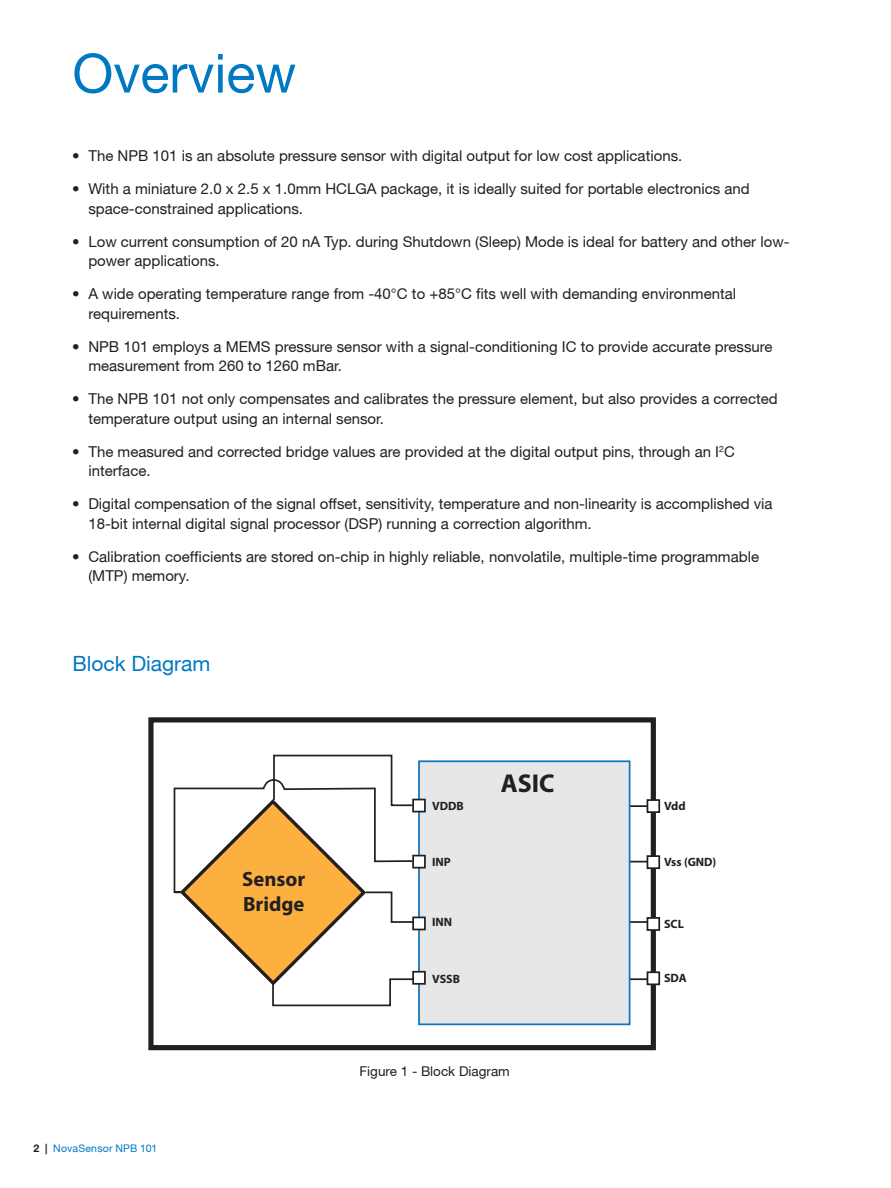
<style>
.page{position:relative;width:891px;height:1188px;background:#fff}
.page>*{position:absolute;margin:0;border:0;box-sizing:border-box;transform-origin:0 0}
.t1{font:54px "Helvetica Neue";color:#0079c2}
.t2{font:700 25.8px "Myriad Pro";color:#231f20}
.t3{font:21px "Helvetica Neue";color:#0079c2}
.t4{font:700 20.7px/24.9px "Myriad Pro";color:#231f20}
.t5{font:15px/19.5px "Helvetica Neue";color:#231f20}
.t6{font:13.5px "Helvetica Neue";color:#231f20}
.t7{font:700 12.15px "Myriad Pro";color:#231f20}
.t8{font:10.5px "Helvetica Neue";letter-spacing:.02em;color:#0079c2}
.s1{font-weight:700;color:#231f20}
</style>
<div class="page">
<hr style="left:426px;top:978px;width:221px;height:2px;background:#231f20">
<hr style="left:426px;top:921px;width:221px;height:2px;background:#231f20">
<hr style="left:425px;top:861px;width:222px;height:1px;background:#231f20">
<hr style="left:425px;top:805px;width:222px;height:2px;background:#231f20">
<div style="left:418px;top:760px;width:212px;height:265px;background:#e6e7e9;border:2px solid #1074bc"></div>
<svg style="left:173px;top:754px;width:254px;height:253px"></svg>
<div style="left:148px;top:717px;width:508px;height:333px;border:5px solid #231f20"></div>
<div style="left:647px;top:799px;width:13px;height:14px;background:#fff;border:2px solid #231f20"></div>
<div style="left:647px;top:855px;width:13px;height:14px;background:#fff;border:2px solid #231f20"></div>
<div style="left:647px;top:917px;width:13px;height:14px;background:#fff;border:2px solid #231f20"></div>
<div style="left:647px;top:971px;width:13px;height:14px;background:#fff;border:2px solid #231f20"></div>
<h1 class="t1" style="left:72px;top:41px;width:225px">Overview</h1>
<p class="t5" style="left:72px;top:146px;width:612px">• The NPB 101 is an absolute pressure sensor with digital output for low cost applications.</p>
<p class="t5" style="left:88px;top:179px;width:663px;text-indent:-16px">• With a miniature 2.0 x 2.5 x 1.0mm HCLGA package, it is ideally suited for portable electronics and space-constrained applications.</p>
<p class="t5" style="left:88px;top:231px;width:703px;text-indent:-16px">• Low current consumption of 20 nA Typ. during Shutdown (Sleep) Mode is ideal for battery and other low&shy;power applications.</p>
<p class="t5" style="left:88px;top:284px;width:649px;text-indent:-16px">• A wide operating temperature range from -40°C to +85°C fits well with demanding environmental requirements.</p>
<p class="t5" style="left:88px;top:336px;width:686px;text-indent:-16px">• NPB 101 employs a MEMS pressure sensor with a signal-conditioning IC to provide accurate pressure measurement from 260 to 1260 mBar.</p>
<p class="t5" style="left:88px;top:389px;width:691px;text-indent:-16px">• The NPB 101 not only compensates and calibrates the pressure element, but also provides a corrected temperature output using an internal sensor.</p>
<p class="t5" style="left:88px;top:441px;width:648px;text-indent:-16px">• The measured and corrected bridge values are provided at the digital output pins, through an I<sup>2</sup>C interface.</p>
<p class="t5" style="left:88px;top:494px;width:686px;text-indent:-16px">• Digital compensation of the signal offset, sensitivity, temperature and non-linearity is accomplished via<br>18-bit internal digital signal processor (DSP) running a correction algorithm.</p>
<p class="t5" style="left:88px;top:546px;width:672px;text-indent:-16px">• Calibration coefficients are stored on-chip in highly reliable, nonvolatile, multiple-time programmable (MTP) memory.</p>
<h3 class="t3" style="left:72px;top:651px;width:140px">Block Diagram</h3>
<h3 class="t4" style="left:242px;top:866px;width:65px">Sensor<br>Bridge</h3>
<p class="t8" style="left:33px;top:1142px;width:125px"><span class="s1">2 |</span> NovaSensor NPB 101</p>
<p class="t7" style="left:432px;top:798px;width:33px">VDDB</p>
<p class="t7" style="left:432px;top:854px;width:20px">INP</p>
<p class="t7" style="left:432px;top:914px;width:22px">INN</p>
<p class="t7" style="left:432px;top:971px;width:30px">VSSB</p>
<h2 class="t2" style="left:501px;top:766px;width:55px">ASIC</h2>
<p class="t6" style="left:360px;top:1063px;width:152px">Figure 1 - Block Diagram</p>
<p class="t7" style="left:664px;top:798px;width:23px">Vdd</p>
<p class="t7" style="left:664px;top:854px;width:54px">Vss (GND)</p>
<p class="t7" style="left:664px;top:916px;width:21px">SCL</p>
<p class="t7" style="left:664px;top:970px;width:24px">SDA</p>
</div>
